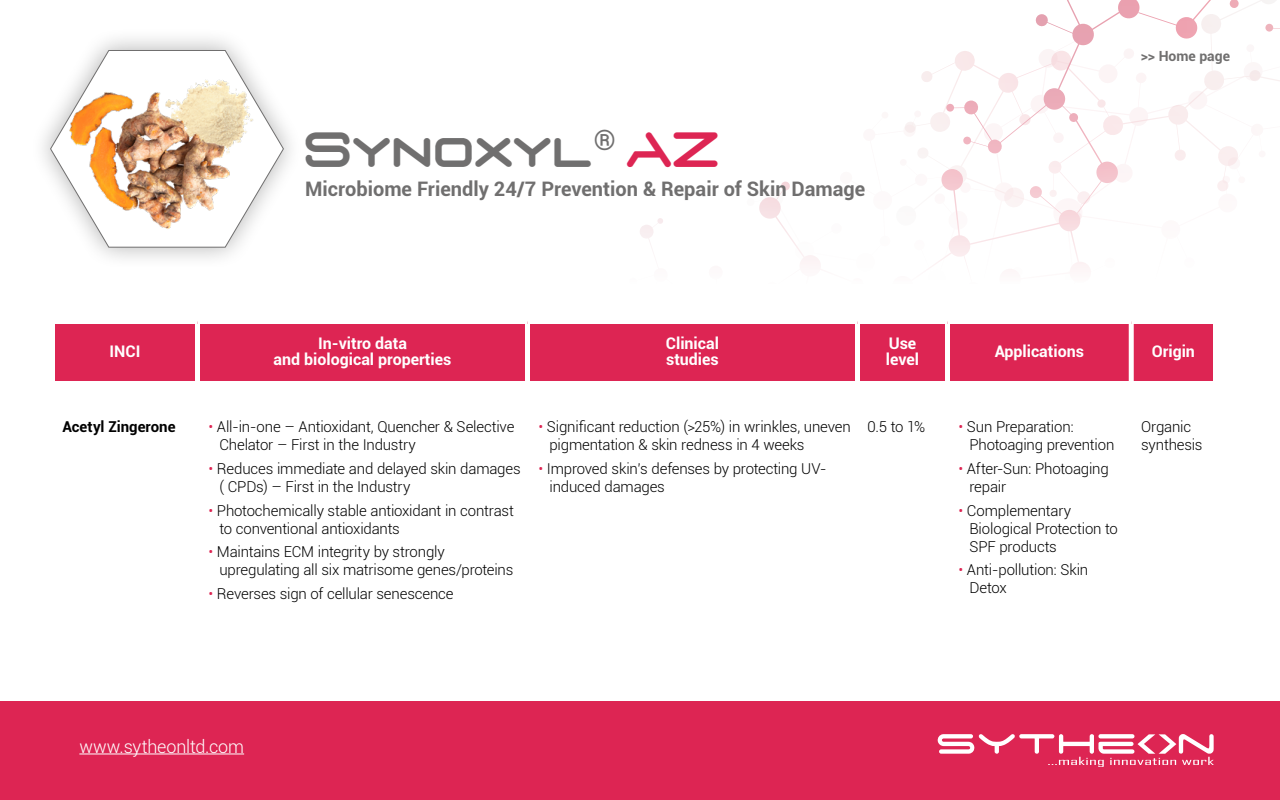
<style>
.page{position:relative;width:1280px;height:800px;background:#fff}
.page>*{position:absolute;margin:0;border:0;box-sizing:border-box;transform-origin:0 0}
.t1{font:48px "D3 Euronism Bold";letter-spacing:.075em;color:#706f6f}
.t2{font:700 20px "Roboto";color:#706f6f}
.t3{font:300 18px "Roboto";letter-spacing:-.01em;color:#fff}
.t4{font:700 16px/16px "Roboto";color:#fff}
.t5{font:300 15px/18px "Roboto";letter-spacing:-.01em;color:#000}
.t6{font:700 15px "Roboto";color:#000}
.t7{font:700 14px "Roboto";color:#706f6f}
.s1{color:#dd2553}
</style>
<div class="page">
<svg style="left:759px;top:0;width:521px;height:269px"></svg>
<svg style="left:640px;top:218px;width:23px;height:27px"></svg>
<div style="left:0;top:701px;width:1280px;height:99px;background:#dd2553"></div>
<hr style="left:79px;top:754px;width:165px;height:1px;background:#fff">
<svg style="left:937px;top:734px;width:277px;height:33px"></svg>
<div style="left:55px;top:324px;width:1158px;height:57px;background:#dd2553"></div>
<div style="left:195px;top:324px;width:5px;height:57px;background:#fff"></div>
<div style="left:525px;top:324px;width:5px;height:57px;background:#fff"></div>
<div style="left:855px;top:324px;width:5px;height:57px;background:#fff"></div>
<div style="left:945px;top:324px;width:5px;height:57px;background:#fff"></div>
<div style="left:1129px;top:324px;width:5px;height:57px;background:#fff"></div>
<div style="left:30px;top:28px;width:275px;height:242px;background:#000;opacity:.3"></div>
<img style="left:49px;top:49px;width:236px;height:199px">
<h1 class="t1" style="left:305px;top:132px;width:413px">Synoxyl<sup>®</sup> <span class="s1">AZ</span></h1>
<h2 class="t2" style="left:305px;top:174px;width:562px">Microbiome Friendly 24/7 Prevention &amp; Repair of Skin Damage</h2>
<p class="t7" style="left:1141px;top:46px;width:91px">&gt;&gt; Home page</p>
<p class="t4" style="left:110px;top:343px;width:32px">INCI</p>
<p class="t4" style="left:274px;top:335px;width:179px;text-align:center">In-vitro data<br>and biological properties</p>
<p class="t4" style="left:666px;top:335px;width:55px">Clinical studies</p>
<p class="t4" style="left:886px;top:335px;width:35px">Use level</p>
<p class="t4" style="left:995px;top:343px;width:91px">Applications</p>
<p class="t4" style="left:1152px;top:343px;width:45px">Origin</p>
<p class="t6" style="left:62px;top:416px;width:115px">Acetyl Zingerone</p>
<p class="t5" style="left:219px;top:417px;width:296px;text-indent:-11px"><span class="s1">•</span> All-in-one – Antioxidant, Quencher &amp; Selective<br>Chelator – First in the Industry</p>
<p class="t5" style="left:219px;top:459px;width:303px;text-indent:-11px"><span class="s1">•</span> Reduces immediate and delayed skin damages ( CPDs) – First in the Industry</p>
<p class="t5" style="left:219px;top:501px;width:296px;text-indent:-11px"><span class="s1">•</span> Photochemically stable antioxidant in contrast to conventional antioxidants</p>
<p class="t5" style="left:219px;top:542px;width:295px;text-indent:-11px"><span class="s1">•</span> Maintains ECM integrity by strongly upregulating all six matrisome genes/proteins</p>
<p class="t5" style="left:208px;top:584px;width:247px"><span class="s1">•</span> Reverses sign of cellular senescence</p>
<p class="t5" style="left:549px;top:417px;width:303px;text-indent:-11px"><span class="s1">•</span> Significant reduction (&gt;25%) in wrinkles, uneven pigmentation &amp; skin redness in 4 weeks</p>
<p class="t5" style="left:549px;top:459px;width:278px;text-indent:-11px"><span class="s1">•</span> Improved skin’s defenses by protecting UV&shy;induced damages</p>
<p class="t5" style="left:867px;top:417px;width:59px">0.5 to 1%</p>
<p class="t5" style="left:969px;top:417px;width:146px;text-indent:-11px"><span class="s1">•</span> Sun Preparation:<br>Photoaging prevention</p>
<p class="t5" style="left:969px;top:459px;width:141px;text-indent:-11px"><span class="s1">•</span> After-Sun: Photoaging repair</p>
<p class="t5" style="left:969px;top:501px;width:150px;text-indent:-11px"><span class="s1">•</span> Complementary<br>Biological Protection to<br>SPF products</p>
<p class="t5" style="left:969px;top:560px;width:120px;text-indent:-11px"><span class="s1">•</span> Anti-pollution: Skin<br>Detox</p>
<p class="t5" style="left:1141px;top:417px;width:63px">Organic synthesis</p>
<p class="t3" style="left:79px;top:734px;width:166px">www.sytheonltd.com</p>
</div>
